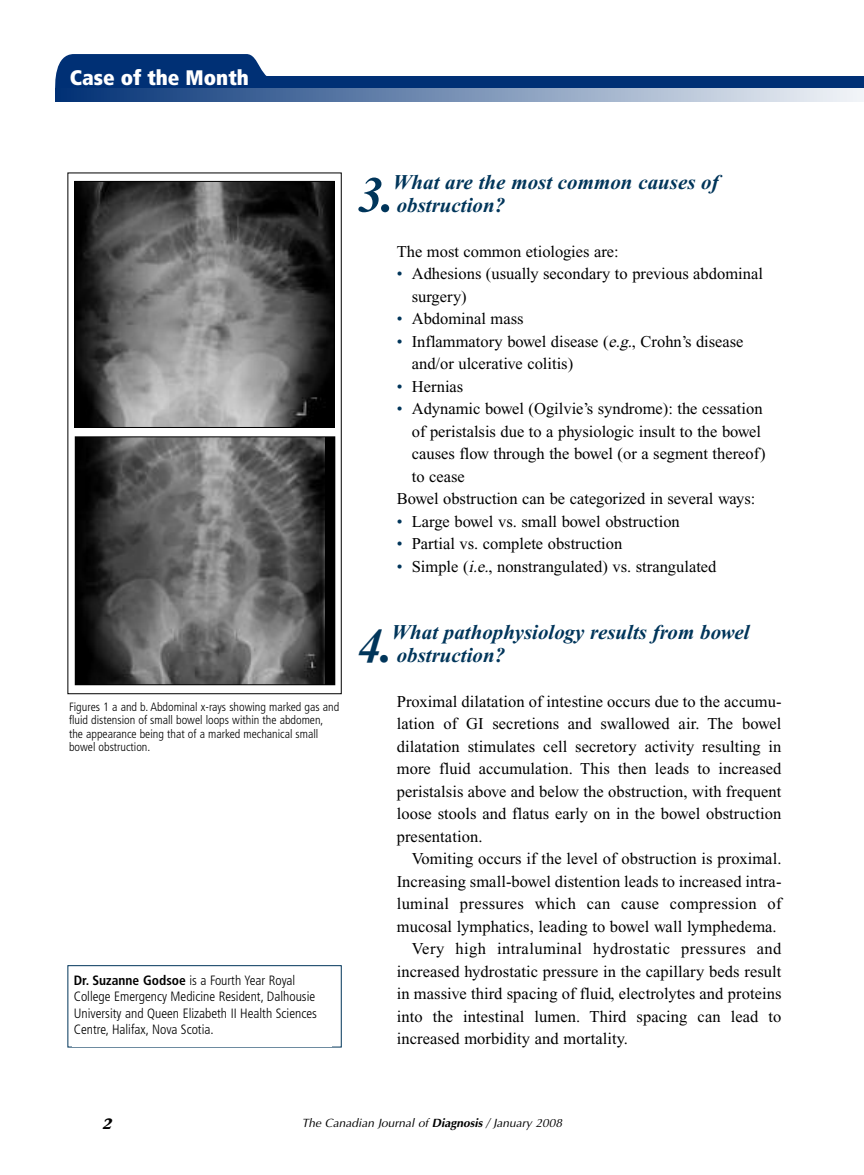
<style>
.page{position:relative;width:864px;height:1175px;background:#fff}
.page>*{position:absolute;margin:0;border:0;box-sizing:border-box;transform-origin:0 0}
.t1{font:italic 700 50.4px "Times New Roman";color:#00355a}
.t2{font:italic 700 48.3px "Times New Roman";color:#00355a}
.t3{font:italic 700 21px/22.5px "Times New Roman";color:#00355a}
.t4{font:900 condensed 21px "Frutiger";color:#fff}
.t5{font:16.5px/22.5px "Times New Roman";color:#000}
.t6{font:16.5px "Times New Roman";letter-spacing:.025em;color:#000}
.t7{font:16.5px "Times New Roman";letter-spacing:.02em;color:#000}
.t8{font:italic 700 15px "Stone Serif";color:#000}
.t9{font:300 condensed 13.5px/16.5px "Frutiger";color:#000}
.t10{font:300 condensed 12px/13.5px "Frutiger";color:#000}
.t11{font:italic 12px "Optima";color:#000}
.s1{color:#00355a}
.s2{font-style:italic}
.s3{font-weight:700}
</style>
<div class="page">
<svg style="left:55px;top:54px;width:212px;height:35px;background:#103d7e"></svg>
<div style="left:57px;top:76px;width:807px;height:13px;background:#003075"></div>
<svg style="left:55px;top:89px;width:809px;height:12px;background:#7992b6"></svg>
<div style="left:76px;top:437px;width:258px;height:247px;background:#000"></div>
<img style="left:83px;top:438px;width:241px;height:245px">
<div style="left:75px;top:436px;width:260px;height:249px;border:1px solid #000"></div>
<img style="left:76px;top:183px;width:257px;height:243px">
<div style="left:74px;top:181px;width:261px;height:247px;border:1px solid #000"></div>
<div style="left:68px;top:172px;width:274px;height:522px;border:1px solid #000"></div>
<div style="left:68px;top:965px;width:274px;height:82px;border:1px solid #00355a"></div>
<div style="left:72px;top:973px;width:260px;height:73px;background:#fff"></div>
<p class="t4" style="left:70px;top:69px;width:181px">Case of the Month</p>
<h1 class="t1" style="left:358px;top:178px;width:38px">3.</h1>
<p class="t3" style="left:393px;top:173px;width:327px">What are the most common causes of obstruction?</p>
<p class="t5" style="left:397px;top:241px;width:224px">The most common etiologies are:</p>
<p class="t5" style="left:412px;top:264px;width:353px;text-indent:-15px"><span class="s1">•</span> Adhesions (usually secondary to previous abdominal surgery)</p>
<p class="t5" style="left:397px;top:309px;width:128px"><span class="s1">•</span> Abdominal mass</p>
<p class="t5" style="left:412px;top:331px;width:333px;text-indent:-15px"><span class="s1">•</span> Inflammatory bowel disease (<span class="s2">e.g.</span>, Crohn’s disease and/or ulcerative colitis)</p>
<p class="t5" style="left:397px;top:376px;width:68px"><span class="s1">•</span> Hernias</p>
<p class="t5" style="left:397px;top:399px;width:367px"><span class="s1">•</span> Adynamic bowel (Ogilvie’s syndrome): the cessation</p>
<p class="t5" style="left:412px;top:421px;width:351px">of peristalsis due to a physiologic insult to the bowel</p>
<p class="t5" style="left:412px;top:444px;width:355px">causes flow through the bowel (or a segment thereof)</p>
<p class="t5" style="left:412px;top:466px;width:55px">to cease</p>
<p class="t5" style="left:397px;top:489px;width:360px">Bowel obstruction can be categorized in several ways:</p>
<p class="t5" style="left:397px;top:511px;width:285px"><span class="s1">•</span> Large bowel vs. small bowel obstruction</p>
<p class="t5" style="left:397px;top:534px;width:227px"><span class="s1">•</span> Partial vs. complete obstruction</p>
<p class="t5" style="left:397px;top:556px;width:321px"><span class="s1">•</span> Simple (<span class="s2">i.e.</span>, nonstrangulated) vs. strangulated</p>
<p class="t10" style="left:69px;top:700px;width:272px">Figures 1 a and b. Abdominal x-rays showing marked gas and fluid distension of small bowel loops within the abdomen, the appearance being that of a marked mechanical small bowel obstruction.</p>
<p class="t9" style="left:74px;top:973px;width:245px"><span class="s3">Dr. Suzanne Godsoe</span> is a Fourth Year Royal College Emergency Medicine Resident, Dalhousie University and Queen Elizabeth II Health Sciences Centre, Halifax, Nova Scotia.</p>
<h2 class="t2" style="left:358px;top:630px;width:37px">4.</h2>
<p class="t3" style="left:392px;top:623px;width:360px">What pathophysiology results from bowel obstruction?</p>
<p class="t5" style="left:397px;top:691px;width:386px;text-align:justify">Proximal dilatation of intestine occurs due to the accumu&shy;lation of GI secretions and swallowed air. The bowel dilatation stimulates cell secretory activity resulting in more fluid accumulation. This then leads to increased peristalsis above and below the obstruction, with frequent loose stools and flatus early on in the bowel obstruction presentation.</p>
<p class="t5" style="left:412px;top:849px;width:371px">Vomiting occurs if the level of obstruction is proximal.</p>
<p class="t5" style="left:397px;top:871px;width:386px">Increasing small-bowel distention leads to increased intra-</p>
<p class="t7" style="left:397px;top:898px;width:386px">luminal pressures which can cause compression of</p>
<p class="t5" style="left:397px;top:916px;width:382px">mucosal lymphatics, leading to bowel wall lymphedema.</p>
<p class="t6" style="left:412px;top:943px;width:371px">Very high intraluminal hydrostatic pressures and</p>
<p class="t5" style="left:397px;top:961px;width:386px">increased hydrostatic pressure in the capillary beds result</p>
<p class="t5" style="left:397px;top:984px;width:386px">in massive third spacing of fluid, electrolytes and proteins</p>
<p class="t5" style="left:397px;top:1006px;width:386px">into the intestinal lumen. Third spacing can lead to</p>
<p class="t5" style="left:397px;top:1029px;width:233px">increased morbidity and mortality.</p>
<p class="t8" style="left:103px;top:1118px;width:11px">2</p>
<p class="t11" style="left:302px;top:1115px;width:262px">The Canadian Journal of <span class="s3">Diagnosis</span> / January 2008</p>
</div>
